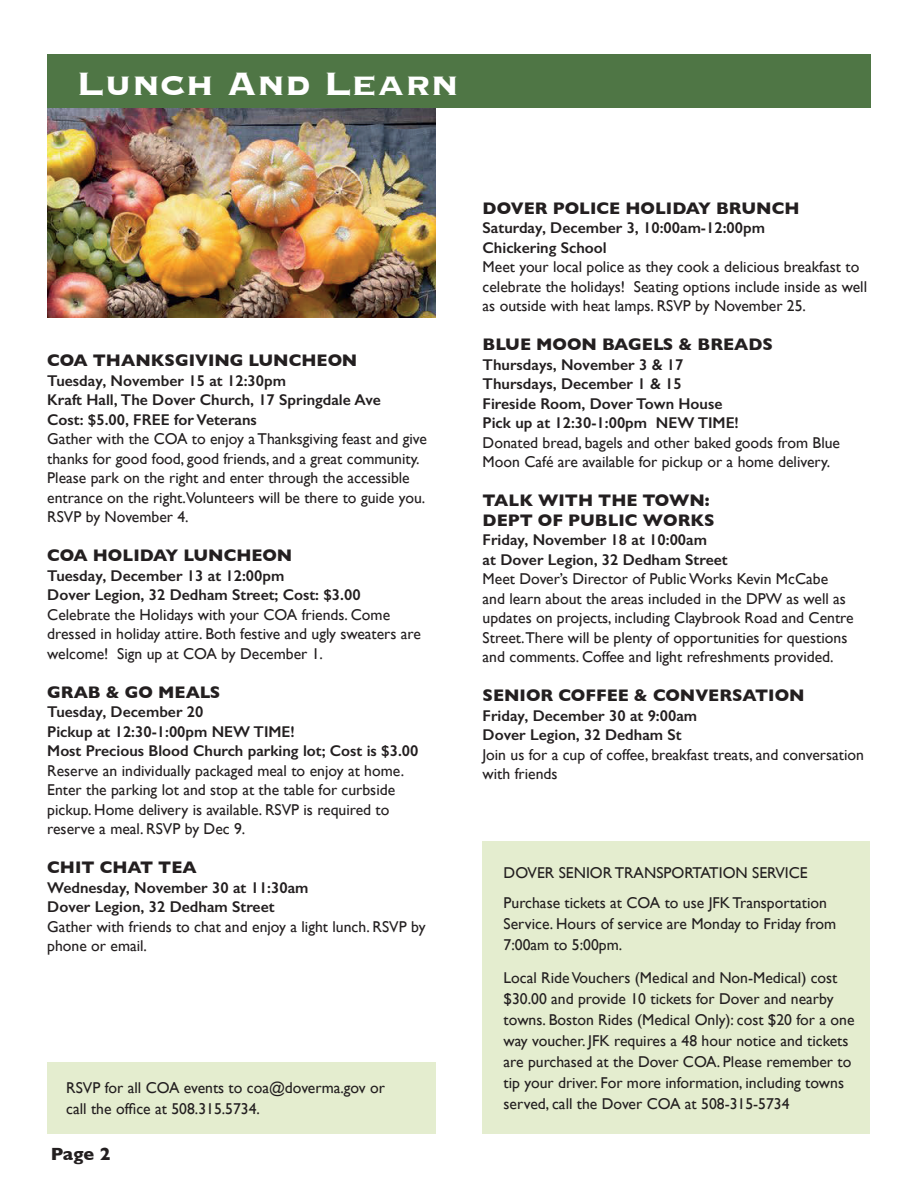
<style>
.page{position:relative;width:918px;height:1188px;background:#fff}
.page>*{position:absolute;margin:0;border:0;box-sizing:border-box;transform-origin:0 0}
.t1{font:700 42px "Copperplate";color:#fff}
.t2{font:700 18px "Gill Sans";color:#231f20}
.t3{font:700 17.1px "Gill Sans";color:#231f20}
.t4{font:15.6px/19.5px "Gill Sans";color:#231f20}
.t5{font:600 15.6px "Gill Sans";color:#231f20}
</style>
<div class="page">
<img style="left:47px;top:104px;width:388px;height:213px">
<div style="left:47px;top:1062px;width:388px;height:72px;background:#e4edcf"></div>
<div style="left:48px;top:54px;width:823px;height:54px;background:#4f7645"></div>
<div style="left:483px;top:841px;width:387px;height:293px;background:#e4edcf"></div>
<p class="t1" style="left:76px;top:56px;width:384px">Lunch And Learn</p>
<p class="t3" style="left:47px;top:347px;width:312px">COA THANKSGIVING LUNCHEON</p>
<p class="t5" style="left:47px;top:371px;width:240px">Tuesday, November 15 at 12:30pm</p>
<p class="t5" style="left:47px;top:391px;width:335px">Kraft Hall, The Dover Church, 17 Springdale Ave</p>
<p class="t5" style="left:47px;top:410px;width:211px">Cost: $5.00, FREE for Veterans</p>
<p class="t4" style="left:47px;top:429px;width:381px">Gather with the COA to enjoy a Thanksgiving feast and give thanks for good food, good friends, and a great community.<br>Please park on the right and enter through the accessible entrance on the right.Volunteers will be there to guide you.<br>RSVP by November 4.</p>
<p class="t3" style="left:47px;top:542px;width:247px">COA HOLIDAY LUNCHEON</p>
<p class="t5" style="left:47px;top:566px;width:239px">Tuesday, December 13 at 12:00pm</p>
<p class="t5" style="left:47px;top:586px;width:315px">Dover Legion, 32 Dedham Street; Cost: $3.00</p>
<p class="t4" style="left:47px;top:605px;width:375px">Celebrate the Holidays with your COA friends. Come dressed in holiday attire. Both festive and ugly sweaters are welcome! Sign up at COA by December 1.</p>
<p class="t3" style="left:47px;top:679px;width:175px">GRAB &amp; GO MEALS</p>
<p class="t5" style="left:47px;top:703px;width:158px">Tuesday, December 20</p>
<p class="t5" style="left:47px;top:722px;width:249px">Pickup at 12:30-1:00pm NEW TIME!</p>
<p class="t5" style="left:47px;top:742px;width:373px">Most Precious Blood Church parking lot; Cost is $3.00</p>
<p class="t4" style="left:47px;top:761px;width:358px">Reserve an individually packaged meal to enjoy at home.<br>Enter the parking lot and stop at the table for curbside pickup. Home delivery is available. RSVP is required to reserve a meal. RSVP by Dec 9.</p>
<p class="t3" style="left:47px;top:854px;width:151px">CHIT CHAT TEA</p>
<p class="t5" style="left:47px;top:878px;width:263px">Wednesday, November 30 at 11:30am</p>
<p class="t5" style="left:47px;top:898px;width:229px">Dover Legion, 32 Dedham Street</p>
<p class="t4" style="left:47px;top:917px;width:380px">Gather with friends to chat and enjoy a light lunch. RSVP by phone or email.</p>
<p class="t4" style="left:66px;top:1077px;width:320px;line-height:21px">RSVP for all COA events to coa@doverma.gov or call the office at 508.315.5734.</p>
<p class="t2" style="left:51px;top:1140px;width:61px">Page 2</p>
<p class="t3" style="left:483px;top:195px;width:318px">DOVER POLICE HOLIDAY BRUNCH</p>
<p class="t5" style="left:483px;top:219px;width:284px">Saturday, December 3, 10:00am-12:00pm</p>
<p class="t5" style="left:483px;top:238px;width:126px">Chickering School</p>
<p class="t4" style="left:483px;top:257px;width:386px">Meet your local police as they cook a delicious breakfast to celebrate the holidays! Seating options include inside as well as outside with heat lamps. RSVP by November 25.</p>
<p class="t3" style="left:483px;top:331px;width:292px">BLUE MOON BAGELS &amp; BREADS</p>
<p class="t5" style="left:483px;top:355px;width:202px">Thursdays, November 3 &amp; 17</p>
<p class="t5" style="left:483px;top:375px;width:201px">Thursdays, December 1 &amp; 15</p>
<p class="t5" style="left:483px;top:394px;width:241px">Fireside Room, Dover Town House</p>
<p class="t5" style="left:483px;top:414px;width:258px">Pick up at 12:30-1:00pm NEW TIME!</p>
<p class="t4" style="left:483px;top:433px;width:359px">Donated bread, bagels and other baked goods from Blue<br>Moon Café are available for pickup or a home delivery.</p>
<p class="t3" style="left:483px;top:487px;width:229px">TALK WITH THE TOWN:</p>
<p class="t3" style="left:483px;top:507px;width:233px">DEPT OF PUBLIC WORKS</p>
<p class="t5" style="left:483px;top:531px;width:226px">Friday, November 18 at 10:00am</p>
<p class="t5" style="left:483px;top:550px;width:247px">at Dover Legion, 32 Dedham Street</p>
<p class="t4" style="left:483px;top:569px;width:373px">Meet Dover’s Director of Public Works Kevin McCabe and learn about the areas included in the DPW as well as updates on projects, including Claybrook Road and Centre Street.There will be plenty of opportunities for questions and comments. Coffee and light refreshments provided.</p>
<p class="t3" style="left:483px;top:682px;width:323px">SENIOR COFFEE &amp; CONVERSATION</p>
<p class="t5" style="left:483px;top:706px;width:216px">Friday, December 30 at 9:00am</p>
<p class="t5" style="left:483px;top:726px;width:201px">Dover Legion, 32 Dedham St</p>
<p class="t4" style="left:483px;top:745px;width:383px">Join us for a cup of coffee, breakfast treats, and conversation with friends</p>
<p class="t4" style="left:504px;top:862px;width:306px">DOVER SENIOR TRANSPORTATION SERVICE</p>
<p class="t4" style="left:504px;top:892px;width:334px;line-height:21px">Purchase tickets at COA to use JFK Transportation<br>Service. Hours of service are Monday to Friday from<br>7:00am to 5:00pm.</p>
<p class="t4" style="left:504px;top:967px;width:352px;line-height:21px">Local Ride Vouchers (Medical and Non-Medical) cost $30.00 and provide 10 tickets for Dover and nearby towns. Boston Rides (Medical Only): cost $20 for a one way voucher. JFK requires a 48 hour notice and tickets are purchased at the Dover COA. Please remember to tip your driver. For more information, including towns served, call the Dover COA at 508-315-5734</p>
</div>
